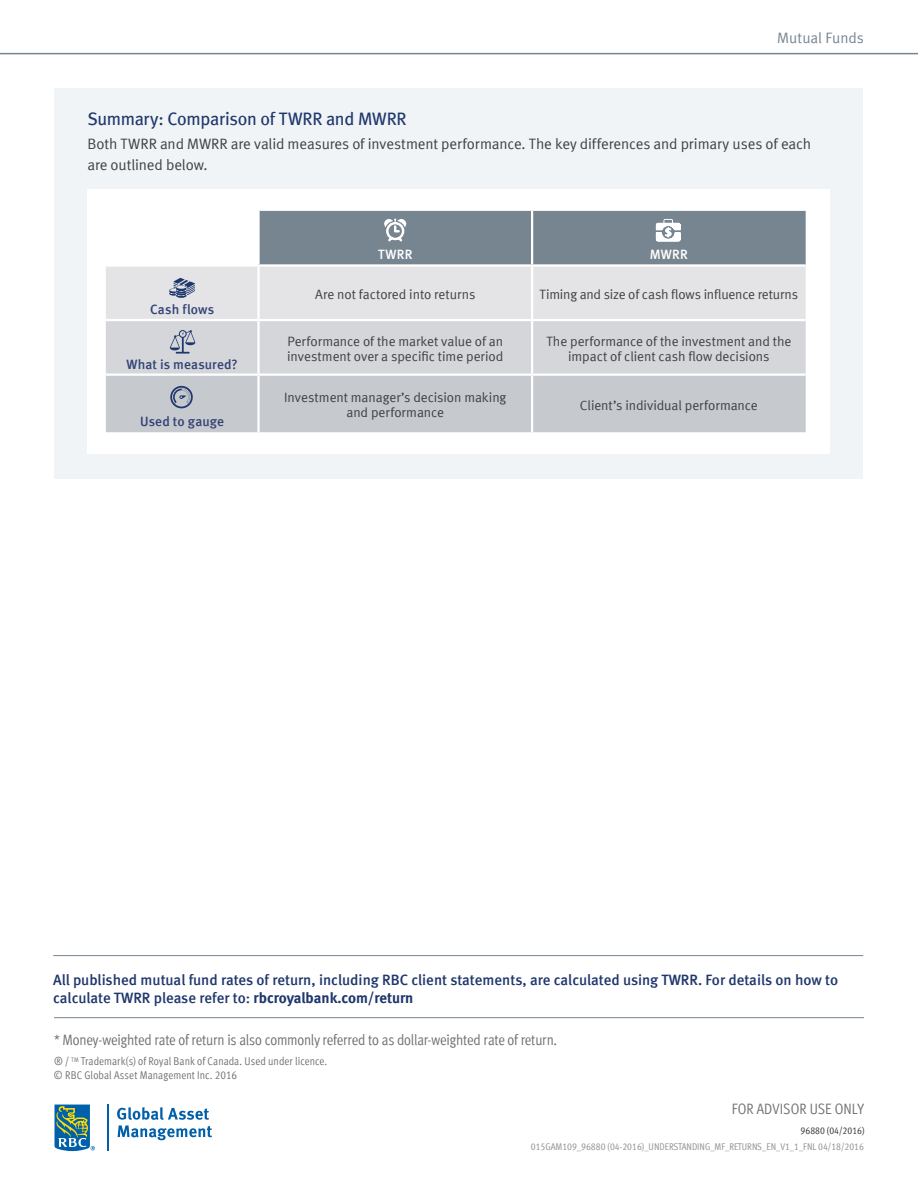
<style>
.page{position:relative;width:918px;height:1188px;background:#fff}
.page>*{position:absolute;margin:0;border:0;box-sizing:border-box;transform-origin:0 0}
.t1{font:18px "Meta Book LF";letter-spacing:-.02em;color:#1f376c}
.t2{font:15px/18px "Meta Medium LF";color:#1f376c}
.t3{font:15px/21px "Meta Normal LF";letter-spacing:-.01em;color:#414042}
.t4{font:15px "Meta Cond Normal LF";letter-spacing:-.01em;color:#6d6e71}
.t5{font:15px "Meta Normal LF";color:#778591}
.t6{font:13.5px/15px "Meta Normal LF";letter-spacing:-.005em;color:#414042;text-align:center}
.t7{font:13.5px "Meta Medium LF";letter-spacing:.01em;color:#334375}
.t8{font:13.5px "Meta Medium LF";letter-spacing:.02em;color:#fff}
.t9{font:11.25px/13.5px "Meta Cond Normal LF";letter-spacing:.005em;color:#6d6e71}
.t10{font:9.75px "Meta Cond Book LF";color:#939598}
.t11{font:9.75px "Meta Cond Book LF";color:#414042}
.s1{font-family:"Meta Bold LF"}
</style>
<div class="page">
<svg style="left:54px;top:1105px;width:41px;height:46px"></svg>
<hr style="left:108px;top:1105px;width:1px;height:46px;background:#0060a9">
<svg style="left:117px;top:1107px;width:95px;height:33px"></svg>
<hr style="left:54px;top:1017px;width:810px;height:1px;background:#778591">
<hr style="left:0;top:53px;width:918px;height:1px;background:#778591">
<div style="left:55px;top:88px;width:808px;height:390px;background:#f0f4f6"></div>
<div style="left:87px;top:189px;width:742px;height:265px;background:#fff"></div>
<svg style="left:106px;top:211px;width:700px;height:221px;background:#c6cacf"></svg>
<hr style="left:53px;top:955px;width:810px;height:1px;background:#778591">
<p class="t5" style="left:777px;top:29px;width:88px">Mutual Funds</p>
<h1 class="t1" style="left:87px;top:108px;width:321px">Summary: Comparison of TWRR and MWRR</h1>
<p class="t3" style="left:87px;top:133px;width:725px">Both TWRR and MWRR are valid measures of investment performance. The key differences and primary uses of each are outlined below.</p>
<p class="t8" style="left:378px;top:247px;width:36px">TWRR</p>
<p class="t8" style="left:650px;top:247px;width:40px">MWRR</p>
<p class="t7" style="left:150px;top:302px;width:66px">Cash flows</p>
<p class="t7" style="left:126px;top:356px;width:113px">What is measured?</p>
<p class="t7" style="left:140px;top:414px;width:86px">Used to gauge</p>
<p class="t6" style="left:315px;top:287px;width:162px">Are not factored into returns</p>
<p class="t6" style="left:540px;top:287px;width:260px">Timing and size of cash flows influence returns</p>
<p class="t6" style="left:287px;top:334px;width:218px;text-align:left">Performance of the market value of an investment over a specific time period</p>
<p class="t6" style="left:546px;top:334px;width:246px">The performance of the investment and the impact of client cash flow decisions</p>
<p class="t6" style="left:284px;top:390px;width:224px">Investment manager’s decision making and performance</p>
<p class="t6" style="left:580px;top:397px;width:179px">Client’s individual performance</p>
<p class="t2" style="left:53px;top:970px;width:786px">All published mutual fund rates of return, including RBC client statements, are calculated using TWRR. For details on how to calculate TWRR please refer to: <span class="s1">rbcroyalbank.com/return</span></p>
<p class="t4" style="left:54px;top:1031px;width:505px">* Money-weighted rate of return is also commonly referred to as dollar-weighted rate of return.</p>
<p class="t9" style="left:54px;top:1055px;width:275px">® / <sup>TM</sup> Trademark(s) of Royal Bank of Canada. Used under licence. © RBC Global Asset Management Inc. 2016</p>
<p class="t4" style="left:732px;top:1100px;width:134px">FOR ADVISOR USE ONLY</p>
<p class="t11" style="left:801px;top:1125px;width:65px">96880 (04/2016)</p>
<p class="t10" style="left:531px;top:1141px;width:335px">015GAM109_96880 (04-2016)_UNDERSTANDING_MF_RETURNS_EN_V1_1_FN L 04/18/2016</p>
</div>
